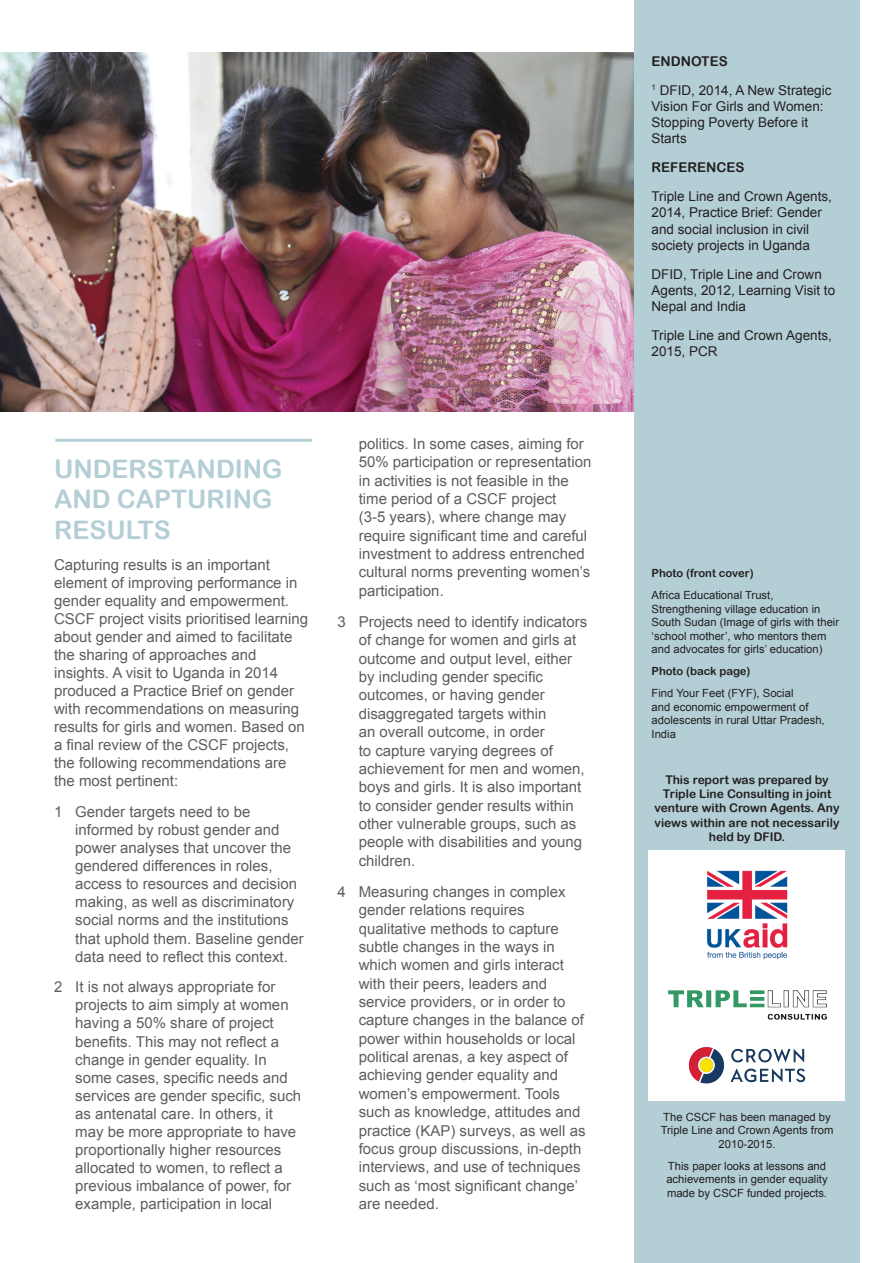
<style>
.page{position:relative;width:893px;height:1263px;background:#fff}
.page>*{position:absolute;margin:0;border:0;box-sizing:border-box;transform-origin:0 0}
.t1{font:25.5px/30.6px "Arial Rounded MT Bold";color:#b4ced5}
.t2{font:15px/18.3px "Arial";color:#5d5e60}
.t3{font:13.5px/16.2px "Arial";color:#231f20}
.t4{font:13.5px "Arial Rounded MT Bold";color:#231f20}
.Text{font:12px/14.4px "Arial Rounded MT Bold";color:#231f20;text-align:center}
.Text-2{font:11.25px/13.5px "Arial";color:#231f20}
.Text-3{font:11.25px "Arial Rounded MT Bold";color:#231f20}
</style>
<div class="page">
<img style="left:0;top:53px;width:634px;height:358px">
<div style="left:634px;top:0;width:226px;height:1263px;background:#b4ced5"></div>
<div style="left:648px;top:850px;width:197px;height:251px;background:#fff"></div>
<img style="left:668px;top:990px;width:159px;height:30px">
<img style="left:688px;top:1047px;width:117px;height:36px">
<img style="left:707px;top:870px;width:81px;height:90px">
<hr style="left:55px;top:439px;width:257px;height:3px;background:#b4ced5">
<p class="t1" style="left:54px;top:453px;width:230px">UNDERSTANDING<br>AND CAPTURING<br>RESULTS</p>
<p class="t2" style="left:54px;top:556px;width:256px">Capturing results is an important element of improving performance in gender equality and empowerment.<br>CSCF project visits prioritised learning about gender and aimed to facilitate the sharing of approaches and insights. A visit to Uganda in 2014 produced a Practice Brief on gender with recommendations on measuring results for girls and women. Based on a final review of the CSCF projects, the following recommendations are the most pertinent:</p>
<p class="t2" style="left:75px;top:803px;width:230px;text-indent:-21px">1 Gender targets need to be informed by robust gender and power analyses that uncover the gendered differences in roles, access to resources and decision making, as well as discriminatory social norms and the institutions that uphold them. Baseline gender data need to reflect this context.</p>
<p class="t2" style="left:75px;top:978px;width:227px;text-indent:-21px">2 It is not always appropriate for projects to aim simply at women having a 50% share of project benefits. This may not reflect a change in gender equality. In some cases, specific needs and services are gender specific, such as antenatal care. In others, it may be more appropriate to have proportionally higher resources allocated to women, to reflect a previous imbalance of power, for example, participation in local</p>
<p class="t2" style="left:359px;top:435px;width:234px">politics. In some cases, aiming for<br>50% participation or representation in activities is not feasible in the time period of a CSCF project<br>(3-5 years), where change may require significant time and careful investment to address entrenched cultural norms preventing women’s participation.</p>
<p class="t2" style="left:359px;top:613px;width:230px;text-indent:-21px">3 Projects need to identify indicators of change for women and girls at outcome and output level, either by including gender specific outcomes, or having gender disaggregated targets within<br>an overall outcome, in order<br>to capture varying degrees of achievement for men and women, boys and girls. It is also important to consider gender results within other vulnerable groups, such as people with disabilities and young children.</p>
<p class="t2" style="left:359px;top:882px;width:228px;text-indent:-21px">4 Measuring changes in complex gender relations requires qualitative methods to capture subtle changes in the ways in which women and girls interact with their peers, leaders and service providers, or in order to capture changes in the balance of power within households or local political arenas, a key aspect of achieving gender equality and women’s empowerment. Tools such as knowledge, attitudes and practice (KAP) surveys, as well as focus group discussions, in-depth interviews, and use of techniques such as ‘most significant change’ are needed.</p>
<p class="t4" style="left:652px;top:53px;width:78px">ENDNOTES</p>
<p class="t3" style="left:652px;top:82px;width:181px"><sup>1</sup> DFID, 2014, A New Strategic<br>Vision For Girls and Women:<br>Stopping Poverty Before it<br>Starts</p>
<p class="t4" style="left:652px;top:159px;width:94px">REFERENCES</p>
<p class="t3" style="left:652px;top:188px;width:182px">Triple Line and Crown Agents,<br>2014, Practice Brief: Gender and social inclusion in civil society projects in Uganda</p>
<p class="t3" style="left:652px;top:266px;width:185px">DFID, Triple Line and Crown<br>Agents, 2012, Learning Visit to<br>Nepal and India</p>
<p class="t3" style="left:652px;top:327px;width:182px">Triple Line and Crown Agents,<br>2015, PCR</p>
<p class="Text-3" style="left:652px;top:566px;width:104px">Photo (front cover)</p>
<p class="Text-2" style="left:652px;top:589px;width:189px">Africa Educational Trust, Strengthening village education in South Sudan (Image of girls with their ‘school mother’, who mentors them and advocates for girls’ education)</p>
<p class="Text-3" style="left:652px;top:665px;width:100px">Photo (back page)</p>
<p class="Text-2" style="left:652px;top:687px;width:175px">Find Your Feet (FYF), Social<br>and economic empowerment of adolescents in rural Uttar Pradesh,<br>India</p>
<p class="Text" style="left:654px;top:772px;width:187px">This report was prepared by<br>Triple Line Consulting in joint venture with Crown Agents. Any views within are not necessarily held by DFID.</p>
<p class="Text-2" style="left:661px;top:1110px;width:174px;text-align:center">The CSCF has been managed by<br>Triple Line and Crown Agents from<br>2010-2015.</p>
<p class="Text-2" style="left:666px;top:1159px;width:163px">This paper looks at lessons and achievements in gender equality made by CSCF funded projects.</p>
</div>
